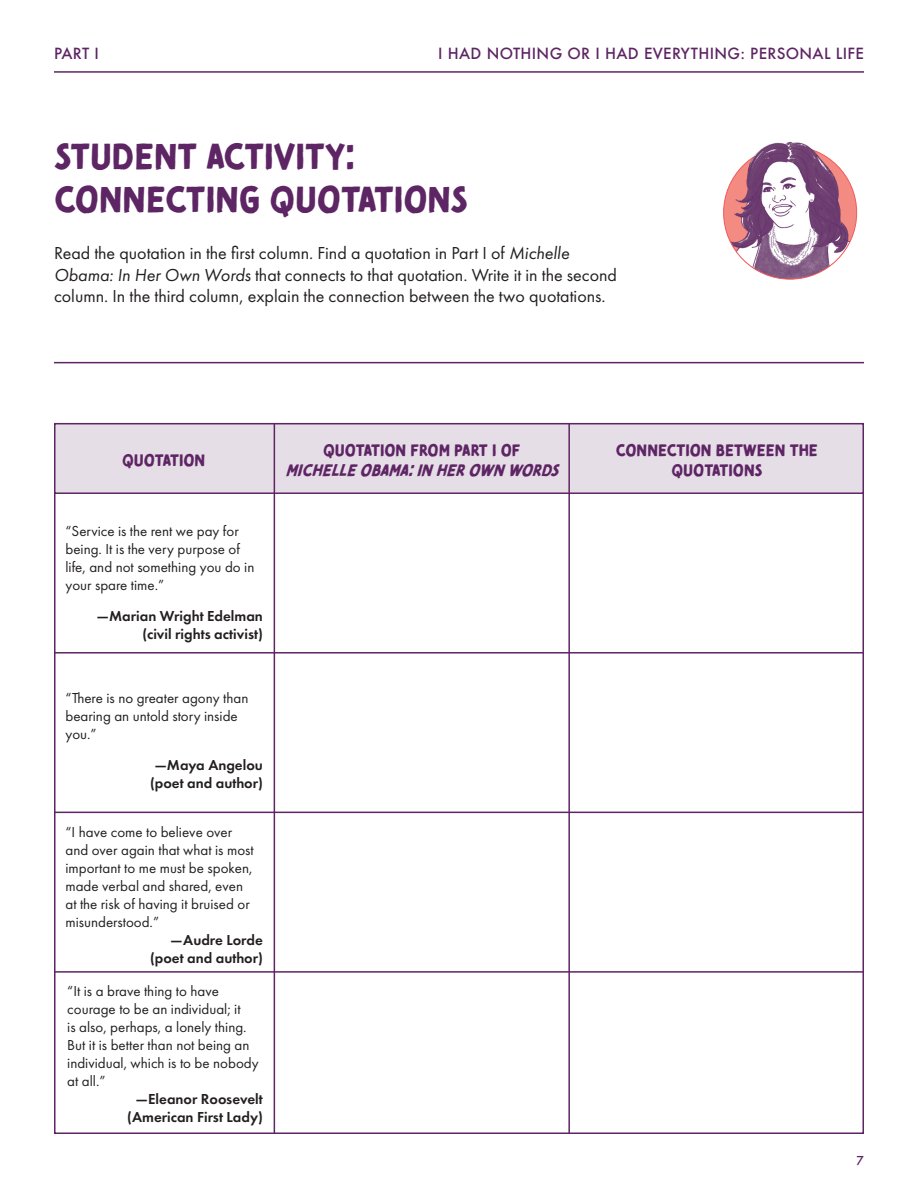
<style>
.page{position:relative;width:918px;height:1188px;background:#fff}
.page>*{position:absolute;margin:0;border:0;box-sizing:border-box;transform-origin:0 0}
.Heading{font:36px/43.2px "Tomarik Brush";color:#5e2564}
.t1{font:18px/21.6px "Futura PT";color:#231f20}
.t2{font:italic 16.5px/19.8px "Tomarik Brush";color:#5e2564;text-align:center}
.t3{font:16.5px/19.8px "Tomarik Brush";color:#5e2564;text-align:center}
.t4{font:15px/18px "Futura PT";color:#231f20}
.Attribution{font:600 15px/18px "Futura PT";color:#231f20;text-align:right}
.t5{font:500 15px "Futura";letter-spacing:.02em;color:#5e2564}
.t6{font:500 12px "Futura";color:#5e2564}
.s1{font-style:italic}
.s2{font-style:normal}
</style>
<div class="page">
<hr style="left:54px;top:71px;width:810px;height:2px;background:#5e2564">
<hr style="left:54px;top:362px;width:810px;height:1px;background:#5e2564">
<hr style="left:54px;top:652px;width:810px;height:2px;background:#5e2564">
<hr style="left:54px;top:812px;width:810px;height:1px;background:#5e2564">
<hr style="left:54px;top:971px;width:810px;height:2px;background:#5e2564">
<div style="left:54px;top:423px;width:810px;height:71px;background:#e6dee7;border:2px solid #5e2564"></div>
<hr style="left:274px;top:423px;width:1px;height:711px;background:#5e2564">
<hr style="left:568px;top:423px;width:2px;height:711px;background:#5e2564">
<img style="left:724px;top:146px;width:133px;height:133px;border-radius:67px">
<img style="left:736px;top:141px;width:108px;height:32px">
<p class="t5" style="left:54px;top:43px;width:47px">PART I</p>
<p class="t5" style="left:438px;top:43px;width:427px">I HAD NOTHING OR I HAD EVERYTHING: PERSONAL LIFE</p>
<p class="Heading" style="left:54px;top:131px;width:415px">STUDENT ACTIVITY:<br>CONNECTING QUOTATIONS</p>
<p class="t1" style="left:54px;top:242px;width:565px">Read the quotation in the first column. Find a quotation in Part I of <span class="s1">Michelle<br>Obama: In Her Own Words</span> that connects to that quotation. Write it in the second column. In the third column, explain the connection between the two quotations.</p>
<p class="t3" style="left:122px;top:449px;width:85px">QUOTATION</p>
<p class="t2" style="left:286px;top:439px;width:281px"><span class="s2">QUOTATION FROM PART I OF<br></span>MICHELLEOBAMA:INHEROWNWORDS</p>
<p class="t3" style="left:616px;top:439px;width:204px">CONNECTION BETWEEN THE<br>QUOTATIONS</p>
<p class="t4" style="left:65px;top:522px;width:191px">“Service is the rent we pay for being. It is the very purpose of life, and not something you do in your spare time.”</p>
<p class="Attribution" style="left:97px;top:607px;width:168px">—Marian Wright Edelman (civil rights activist)</p>
<p class="t4" style="left:65px;top:689px;width:185px">“There is no greater agony than bearing an untold story inside you.”</p>
<p class="Attribution" style="left:150px;top:756px;width:114px;text-align:left">—Maya Angelou (poet and author)</p>
<p class="t4" style="left:65px;top:823px;width:190px">“I have come to believe over and over again that what is most important to me must be spoken, made verbal and shared, even at the risk of having it bruised or misunderstood.”</p>
<p class="Attribution" style="left:150px;top:931px;width:114px">—Audre Lorde (poet and author)</p>
<p class="t4" style="left:67px;top:981px;width:193px">“It is a brave thing to have courage to be an individual; it<br>is also, perhaps, a lonely thing.<br>But it is better than not being an individual, which is to be nobody at all.”</p>
<p class="Attribution" style="left:127px;top:1089px;width:137px;text-align:center">—Eleanor Roosevelt (American First Lady)</p>
<p class="t6" style="left:857px;top:1153px;width:9px">7</p>
</div>
